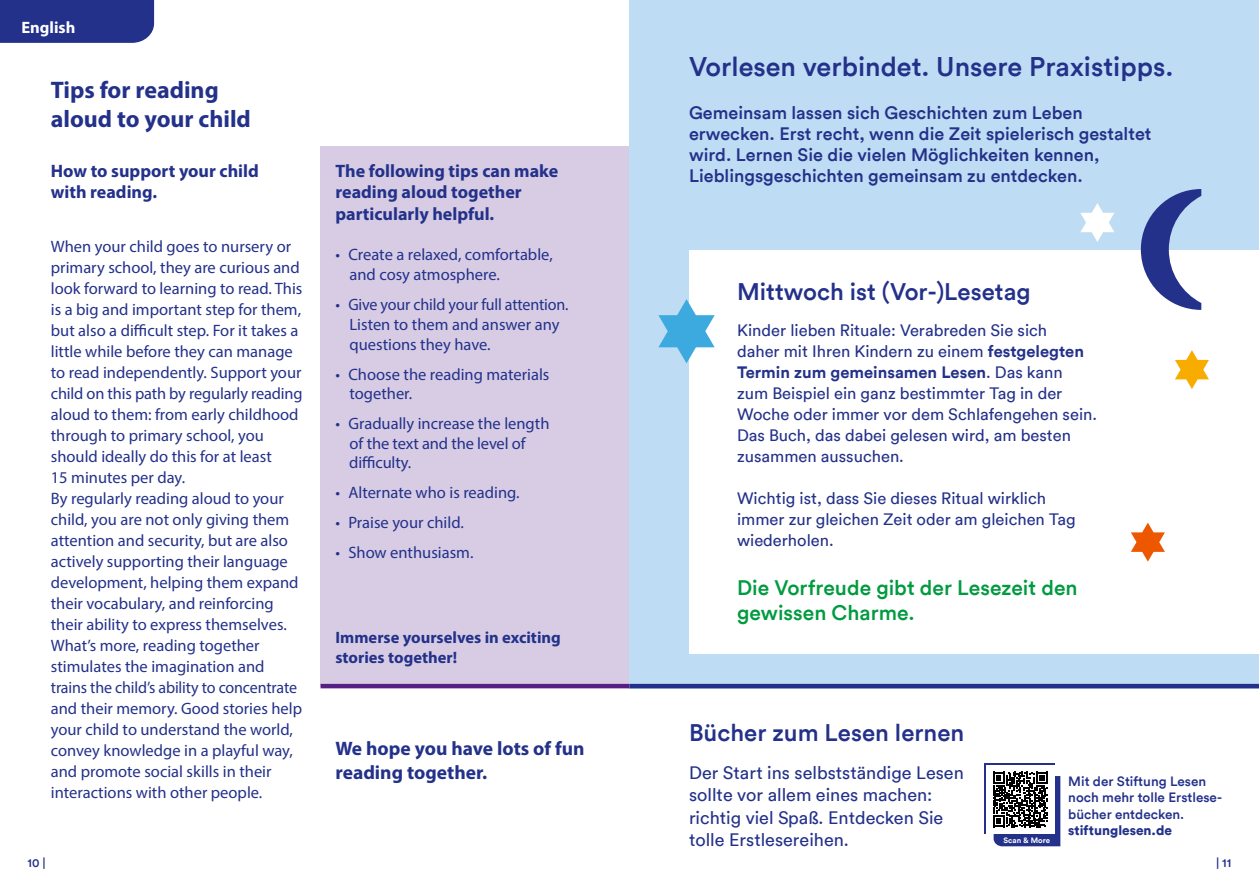
<style>
.page{position:relative;width:1259px;height:893px;background:#fff}
.page>*{position:absolute;margin:0;border:0;box-sizing:border-box;transform-origin:0 0}
.t1{font:500 27px "Circular Pro TT";color:#23318a}
.t2{font:500 24px "Circular Pro TT";color:#23318a}
.t3{font:700 24px/28.8px "Myriad Pro";color:#23318a}
.t4{font:500 21px/25.2px "Circular Pro TT";color:#009b40}
.t5{font:700 19.5px/23.4px "Myriad Pro";color:#23318a}
.t6{font:500 18px/21px "Circular Pro TT";color:#23318a}
.t7{font:18px/22.5px "Circular Pro TT";color:#23318a}
.t8{font:700 18px/21.6px "Myriad Pro";color:#23318a}
.t9{font:16.5px/21px "Myriad Pro";color:#23318a}
.t10{font:16.5px/21px "Circular Pro TT";color:#23318a}
.t11{font:700 16.5px/19.8px "Myriad Pro";color:#23318a}
.t12{font:700 16.5px "Myriad Pro";color:#fff}
.t13{font:500 13.5px/16.5px "Circular Pro TT";color:#23318a}
.t14{font:900 13.5px "Circular Pro TT";color:#23318a}
.t15{font:500 12px "Circular Pro TT";color:#23318a}
.t16{font:700 7.8px "Circular Pro TT";color:#fff}
.s1{font-weight:700}
</style>
<div class="page">
<div style="left:629px;top:0;width:630px;height:688px;background:#bedcf3"></div>
<div style="left:689px;top:250px;width:570px;height:404px;background:#fff"></div>
<hr style="left:629px;top:684px;width:630px;height:4px;background:#23318a">
<svg style="left:1175px;top:350px;width:34px;height:39px"></svg>
<svg style="left:658px;top:299px;width:56px;height:64px"></svg>
<svg style="left:1131px;top:523px;width:34px;height:39px"></svg>
<svg style="left:1080px;top:203px;width:34px;height:39px"></svg>
<svg style="left:1140px;top:189px;width:61px;height:121px"></svg>
<div style="left:983px;top:763px;width:71px;height:70px;background:#23318a"></div>
<div style="left:986px;top:765px;width:68px;height:69px;background:#fff"></div>
<svg style="left:993px;top:772px;width:67px;height:74px"></svg>
<div style="left:320px;top:146px;width:309px;height:540px;background:#d7cce4"></div>
<hr style="left:320px;top:684px;width:309px;height:4px;background:#562082">
<div style="left:0;top:0;width:154px;height:43px;background:#23318a"></div>
<p class="t12" style="left:21px;top:17px;width:56px">English</p>
<h2 class="t3" style="left:51px;top:75px;width:202px">Tips for reading aloud to your child</h2>
<p class="t8" style="left:51px;top:159px;width:209px">How to support your child with reading.</p>
<p class="t9" style="left:51px;top:235px;width:253px">When your child goes to nursery or primary school, they are curious and look forward to learning to read. This is a big and important step for them, but also a difficult step. For it takes a little while before they can manage to read independently. Support your child on this path by regularly reading aloud to them: from early childhood through to primary school, you should ideally do this for at least<br>15 minutes per day.<br>By regularly reading aloud to your child, you are not only giving them attention and security, but are also actively supporting their language development, helping them expand their vocabulary, and reinforcing their ability to express themselves.<br>What’s more, reading together stimulates the imagination and trains the child’s ability to concentrate and their memory. Good stories help your child to understand the world, convey knowledge in a playful way, and promote social skills in their interactions with other people.</p>
<p class="t8" style="left:335px;top:159px;width:224px">The following tips can make reading aloud together particularly helpful.</p>
<p class="t9" style="left:349px;top:245px;width:205px;line-height:19.8px;text-indent:-14px">• Create a relaxed, comfortable, and cosy atmosphere.</p>
<p class="t9" style="left:349px;top:295px;width:221px;line-height:19.6px;text-indent:-14px">• Give your child your full attention.<br>Listen to them and answer any questions they have.</p>
<p class="t9" style="left:349px;top:364px;width:201px;line-height:19.8px;text-indent:-14px">• Choose the reading materials together.</p>
<p class="t9" style="left:349px;top:414px;width:202px;line-height:19.5px;text-indent:-14px">• Gradually increase the length of the text and the level of difficulty.</p>
<p class="t9" style="left:335px;top:482px;width:186px">• Alternate who is reading.</p>
<p class="t9" style="left:335px;top:512px;width:130px">• Praise your child.</p>
<p class="t9" style="left:335px;top:542px;width:139px">• Show enthusiasm.</p>
<p class="t11" style="left:335px;top:627px;width:227px">Immerse yourselves in exciting stories together!</p>
<p class="t5" style="left:335px;top:736px;width:251px">We hope you have lots of fun reading together.</p>
<h1 class="t1" style="left:689px;top:48px;width:486px">Vorlesen verbindet. Unsere Praxistipps.</h1>
<p class="t6" style="left:689px;top:102px;width:464px">Gemeinsam lassen sich Geschichten zum Leben erwecken. Erst recht, wenn die Zeit spielerisch gestaltet wird. Lernen Sie die vielen Möglichkeiten kennen, Lieblingsgeschichten gemeinsam zu entdecken.</p>
<h2 class="t2" style="left:737px;top:276px;width:295px">Mittwoch ist (Vor-)Lesetag</h2>
<p class="t10" style="left:737px;top:319px;width:361px">Kinder lieben Rituale: Verabreden Sie sich<br>daher mit Ihren Kindern zu einem <span class="s1">festgelegten Termin zum gemeinsamen Lesen</span>. Das kann zum Beispiel ein ganz bestimmter Tag in der Woche oder immer vor dem Schlafengehen sein.<br>Das Buch, das dabei gelesen wird, am besten zusammen aussuchen.</p>
<p class="t10" style="left:737px;top:487px;width:340px">Wichtig ist, dass Sie dieses Ritual wirklich immer zur gleichen Zeit oder am gleichen Tag wiederholen.</p>
<p class="t4" style="left:737px;top:574px;width:342px">Die Vorfreude gibt der Lesezeit den gewissen Charme.</p>
<h2 class="t2" style="left:689px;top:716px;width:277px">Bücher zum Lesen lernen</h2>
<p class="t7" style="left:689px;top:760px;width:276px">Der Start ins selbstständige Lesen sollte vor allem eines machen: richtig viel Spaß. Entdecken Sie tolle Erstlesereihen.</p>
<p class="t16" style="left:1003px;top:835px;width:48px">Scan &amp; More</p>
<p class="t13" style="left:1068px;top:772px;width:155px">Mit der Stiftung Lesen noch mehr tolle Erstlese&shy;bücher entdecken.</p>
<p class="t14" style="left:1068px;top:821px;width:105px">stiftunglesen.de</p>
<p class="t15" style="left:28px;top:854px;width:20px">10 |</p>
<p class="t15" style="left:1216px;top:854px;width:17px">| 11</p>
</div>
